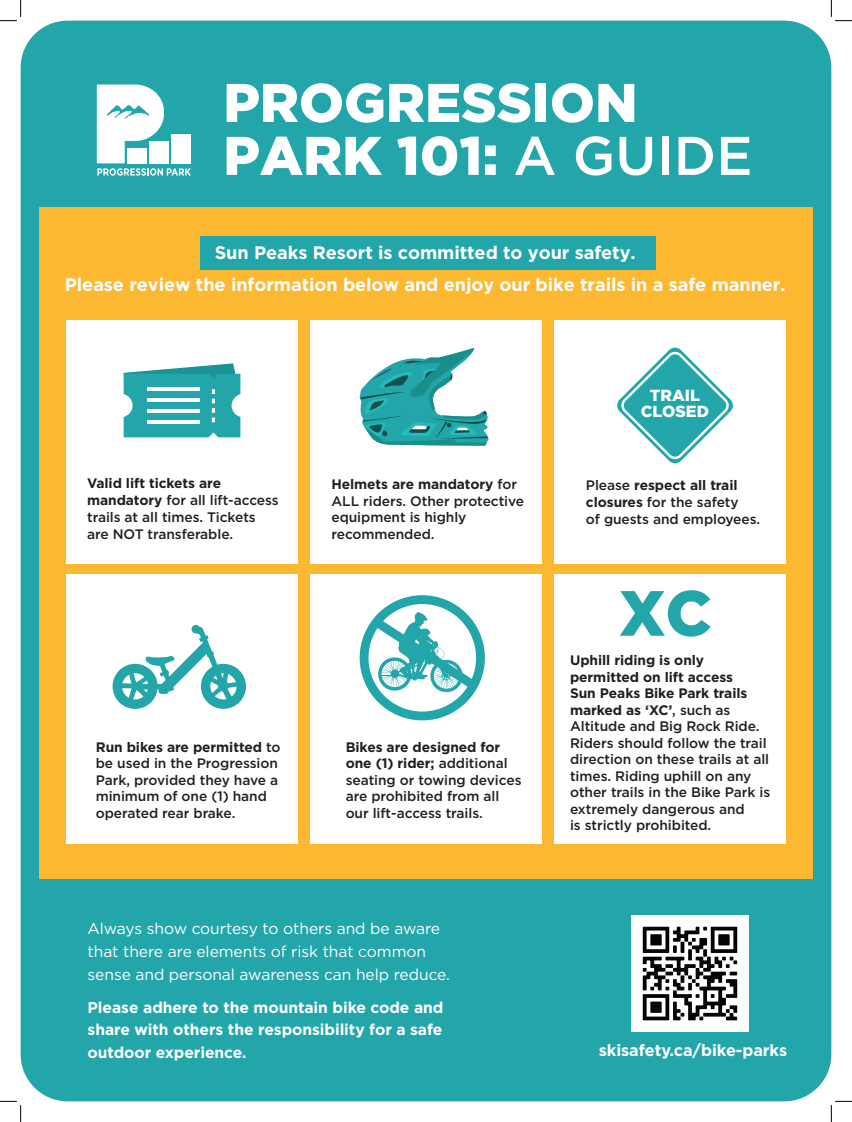
<style>
.page{position:relative;width:852px;height:1122px;background:#fff}
.page>*{position:absolute;margin:0;border:0;box-sizing:border-box;transform-origin:0 0}
.t1{font:700 18.12px/32.5px "Gotham";letter-spacing:-.005em;color:#fff;text-align:center}
.t2{font:700 16.25px "Gotham";letter-spacing:-.005em;color:#fff}
.t3{font:900 16px/15.4px "Gotham";color:#fff;text-align:center}
.t4{font:15.62px/22.5px "Gotham";letter-spacing:-.005em;color:#fff}
.t5{font:700 15.62px/22.5px "Gotham";letter-spacing:-.005em;color:#fff;text-align:justify}
.t6{font:500 13.75px/16.5px "Gotham";letter-spacing:-.005em;color:#231f20}
.s1{font-weight:700}
</style>
<div class="page">
<div style="left:21px;top:21px;width:810px;height:1080px;background:#22a6aa;border-radius:47px"></div>
<div style="left:39px;top:207px;width:773px;height:671px;background:#fdb831"></div>
<div style="left:66px;top:320px;width:232px;height:243px;background:#fff"></div>
<div style="left:309px;top:320px;width:232px;height:243px;background:#fff"></div>
<div style="left:554px;top:320px;width:231px;height:243px;background:#fff"></div>
<div style="left:66px;top:574px;width:232px;height:270px;background:#fff"></div>
<div style="left:309px;top:574px;width:232px;height:270px;background:#fff"></div>
<div style="left:554px;top:574px;width:231px;height:270px;background:#fff"></div>
<svg style="left:359px;top:348px;width:130px;height:97px"></svg>
<svg style="left:124px;top:363px;width:116px;height:74px"></svg>
<svg style="left:617px;top:347px;width:116px;height:117px"></svg>
<svg style="left:359px;top:595px;width:125px;height:125px"></svg>
<svg style="left:619px;top:590px;width:91px;height:46px"></svg>
<svg style="left:112px;top:624px;width:134px;height:84px"></svg>
<div style="left:200px;top:236px;width:455px;height:33px;background:#22a6aa"></div>
<img style="left:631px;top:915px;width:117px;height:116px">
<svg style="left:97px;top:84px;width:94px;height:92px"></svg>
<svg style="left:226px;top:83px;width:157px;height:40px"></svg>
<svg style="left:389px;top:83px;width:141px;height:40px"></svg>
<div style="left:535px;top:84px;width:11px;height:38px;background:#fff"></div>
<svg style="left:551px;top:83px;width:41px;height:40px"></svg>
<svg style="left:598px;top:84px;width:36px;height:38px"></svg>
<svg style="left:226px;top:137px;width:156px;height:38px"></svg>
<svg style="left:397px;top:137px;width:19px;height:38px"></svg>
<svg style="left:422px;top:136px;width:56px;height:40px"></svg>
<svg style="left:485px;top:145px;width:10px;height:30px"></svg>
<svg style="left:515px;top:137px;width:39px;height:38px"></svg>
<svg style="left:575px;top:136px;width:36px;height:39px"></svg>
<svg style="left:619px;top:137px;width:33px;height:38px"></svg>
<div style="left:661px;top:137px;width:7px;height:38px;background:#fff"></div>
<svg style="left:678px;top:137px;width:34px;height:38px"></svg>
<svg style="left:721px;top:137px;width:28px;height:38px"></svg>
<svg style="left:0;top:0;width:22px;height:22px"></svg>
<svg style="left:0;top:1100px;width:22px;height:21px"></svg>
<svg style="left:830px;top:0;width:21px;height:22px"></svg>
<svg style="left:830px;top:1100px;width:21px;height:21px"></svg>
<h1 class="t1" style="left:65px;top:236px;width:722px">Sun Peaks Resort is committed to your safety.<br>Please review the information below and enjoy our bike trails in a safe manner.</h1>
<p class="t6" style="left:87px;top:474px;width:193px;line-height:16.9px"><span class="s1">Valid lift tickets are mandatory</span> for all lift-access trails at all times. Tickets are NOT transferable.</p>
<p class="t6" style="left:331px;top:476px;width:194px"><span class="s1">Helmets are mandatory</span> for<br>ALL riders. Other protective equipment is highly recommended.</p>
<p class="t6" style="left:96px;top:738px;width:186px"><span class="s1">Run bikes are permitted</span> to be used in the Progression<br>Park, provided they have a minimum of one (1) hand operated rear brake.</p>
<p class="t6" style="left:345px;top:738px;width:177px"><span class="s1">Bikes are designed for one (1) rider;</span> additional seating or towing devices are prohibited from all our lift-access trails.</p>
<p class="t4" style="left:87px;top:917px;width:364px">Always show courtesy to others and be aware that there are elements of risk that common sense and personal awareness can help reduce.</p>
<p class="t5" style="left:87px;top:995px;width:357px">Please adhere to the mountain bike code and share with others the responsibility for a safe outdoor experience.</p>
<p class="t3" style="left:640px;top:387px;width:70px">TRAIL<br>CLOSED</p>
<p class="t6" style="left:585px;top:476px;width:176px;line-height:16.9px">Please <span class="s1">respect all trail closures</span> for the safety<br>of guests and employees.</p>
<p class="t6" style="left:570px;top:652px;width:202px"><span class="s1">Uphill riding is only permitted on lift access<br>Sun Peaks Bike Park trails marked as ‘XC’</span>, such as<br>Altitude and Big Rock Ride.<br>Riders should follow the trail direction on these trails at all times. Riding uphill on any other trails in the Bike Park is extremely dangerous and<br>is strictly prohibited.</p>
<p class="t2" style="left:598px;top:1039px;width:190px">skisafety.ca/bike-parks</p>
</div>
